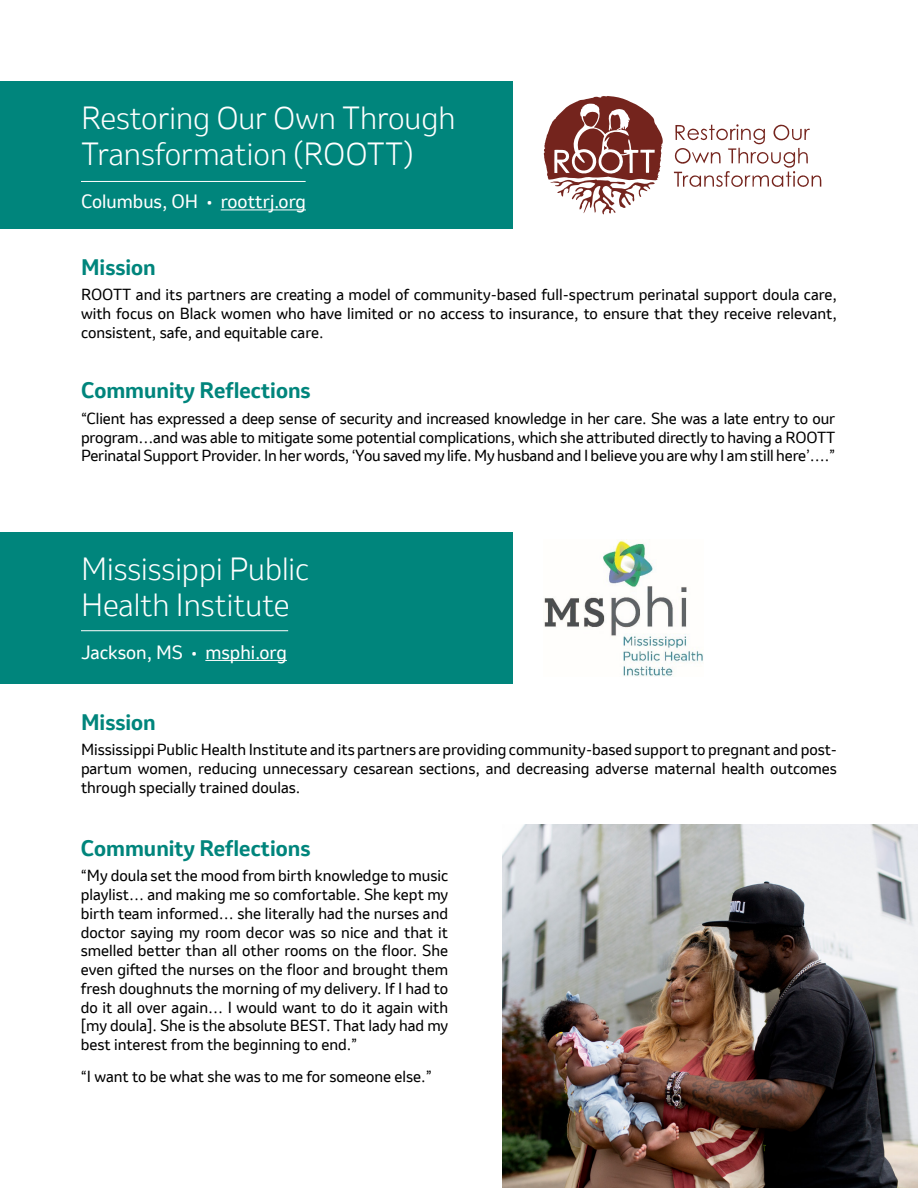
<style>
.page{position:relative;width:918px;height:1188px;background:#fff}
.page>*{position:absolute;margin:0;border:0;box-sizing:border-box;transform-origin:0 0}
.t1{font:300 30px/36px "Invention";color:#fff}
.t2{font:700 21px "Invention";color:#00857c}
.t3{font:18px "Invention";color:#fff}
.t4{font:15px/18.8px "Invention";color:#000;text-align:justify}
</style>
<div class="page">
<div style="left:0;top:532px;width:513px;height:152px;background:#00857c"></div>
<img style="left:502px;top:825px;width:416px;height:363px">
<img style="left:544px;top:540px;width:159px;height:136px">
<hr style="left:205px;top:660px;width:82px;height:1px;background:#fff">
<hr style="left:81px;top:630px;width:207px;height:1px;background:#fff">
<svg style="left:544px;top:96px;width:277px;height:118px"></svg>
<div style="left:0;top:81px;width:513px;height:148px;background:#00857c"></div>
<hr style="left:221px;top:210px;width:85px;height:1px;background:#fff">
<hr style="left:81px;top:181px;width:225px;height:1px;background:#fff">
<h1 class="t1" style="left:81px;top:100px;width:376px">Restoring Our Own Through<br>Transformation (ROOTT)</h1>
<p class="t3" style="left:81px;top:189px;width:226px">Columbus, OH • roottrj.org</p>
<h2 class="t2" style="left:81px;top:252px;width:76px">Mission</h2>
<p class="t4" style="left:81px;top:285px;width:758px">ROOTT and its partners are creating a model of community-based full-spectrum perinatal support doula care, with focus on Black women who have limited or no access to insurance, to ensure that they receive relevant, consistent, safe, and equitable care.</p>
<h2 class="t2" style="left:81px;top:375px;width:231px">Community Reflections</h2>
<p class="t4" style="left:81px;top:409px;width:756px">“Client has expressed a deep sense of security and increased knowledge in her care. She was a late entry to our program…and was able to mitigate some potential complications, which she attributed directly to having a ROOTT Perinatal Support Provider. In her words, ‘You saved my life. My husband and I believe you are why I am still here’….”</p>
<h1 class="t1" style="left:81px;top:551px;width:230px">Mississippi Public<br>Health Institute</h1>
<p class="t3" style="left:81px;top:640px;width:207px">Jackson, MS • msphi.org</p>
<h2 class="t2" style="left:81px;top:707px;width:76px">Mission</h2>
<p class="t4" style="left:81px;top:740px;width:757px">Mississippi Public Health Institute and its partners are providing community-based support to pregnant and post&shy;partum women, reducing unnecessary cesarean sections, and decreasing adverse maternal health outcomes through specially trained doulas.</p>
<h2 class="t2" style="left:81px;top:833px;width:231px">Community Reflections</h2>
<p class="t4" style="left:81px;top:866px;width:369px">“My doula set the mood from birth knowledge to music playlist… and making me so comfortable. She kept my birth team informed… she literally had the nurses and doctor saying my room decor was so nice and that it smelled better than all other rooms on the floor. She even gifted the nurses on the floor and brought them fresh doughnuts the morning of my delivery. If I had to do it all over again… I would want to do it again with [my doula]. She is the absolute BEST. That lady had my best interest from the beginning to end.”</p>
<p class="t4" style="left:81px;top:1067px;width:353px">“I want to be what she was to me for someone else.”</p>
</div>
